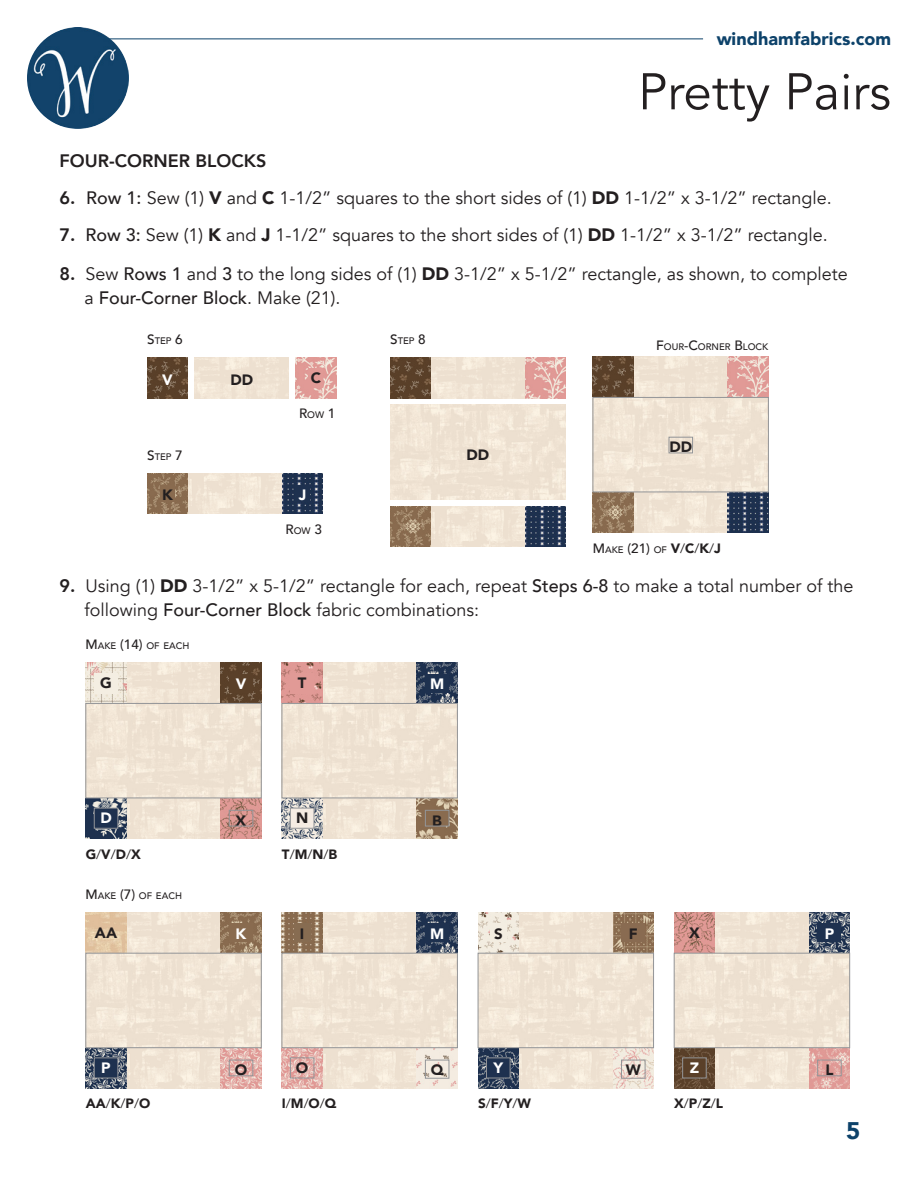
<style>
.page{position:relative;width:918px;height:1188px;background:#fff}
.page>*{position:absolute;margin:0;border:0;box-sizing:border-box;transform-origin:0 0}
.t1{font:51px "Avenir";color:#231f20}
.t2{font:900 24px "Avenir";color:#0d426a}
.t3{font:18px/24px "Avenir";color:#231f20}
.t4{font:900 18px "Avenir";color:#0d426a}
.t5{font:800 18px "Avenir";color:#231f20}
.t6{font:900 15px "Avenir";color:#231f20}
.t7{font:900 15px "Avenir";color:#fff}
.t8{font:900 13.5px "Avenir";color:#231f20}
.t9{font:500 13.5px "Avenir";color:#231f20}
.t10{font:500 9.45px "Avenir";color:#231f20}
.s1{font-weight:800}
.s2{font-weight:500}
.s3{font-weight:900}
.s4{font-size:13.5px}
.s5{font-size:9.45px}
.s6{font-weight:400}
</style>
<div class="page">
<img style="left:27px;top:27px;width:102px;height:102px;border-radius:51px">
<hr style="left:109px;top:39px;width:594px;height:1px;background:#0d426a">
<img style="left:147px;top:358px;width:41px;height:40px">
<img style="left:296px;top:358px;width:40px;height:40px">
<div style="left:309px;top:368px;width:14px;height:20px;background:#e19a96"></div>
<img style="left:194px;top:358px;width:95px;height:40px">
<img style="left:147px;top:473px;width:176px;height:41px">
<div style="left:295px;top:485px;width:15px;height:16px;background:#1e314f"></div>
<div style="left:160px;top:485px;width:15px;height:16px;background:#896b4f"></div>
<img style="left:390px;top:358px;width:176px;height:40px">
<img style="left:390px;top:506px;width:176px;height:41px">
<img style="left:390px;top:405px;width:176px;height:94px">
<img style="left:593px;top:357px;width:175px;height:175px">
<div style="left:593px;top:397px;width:176px;height:95px;border:1px solid #939598"></div>
<div style="left:669px;top:437px;width:24px;height:16px;border:1px solid #939598"></div>
<img style="left:86px;top:663px;width:175px;height:175px">
<div style="left:86px;top:703px;width:175px;height:95px;border:1px solid #939598"></div>
<div style="left:229px;top:810px;width:24px;height:16px;border:1px solid #939598"></div>
<div style="left:94px;top:808px;width:24px;height:20px;background:#1e314f"></div>
<div style="left:94px;top:808px;width:24px;height:20px;border:1px solid #939598"></div>
<div style="left:229px;top:674px;width:24px;height:19px;background:#5a4029"></div>
<div style="left:94px;top:673px;width:24px;height:20px;background:#f4eee2"></div>
<img style="left:282px;top:663px;width:175px;height:175px">
<div style="left:282px;top:703px;width:176px;height:95px;border:1px solid #939598"></div>
<div style="left:425px;top:810px;width:24px;height:16px;background:#896b4f"></div>
<div style="left:425px;top:810px;width:24px;height:16px;border:1px solid #939598"></div>
<div style="left:290px;top:808px;width:24px;height:20px;background:#f5ece3"></div>
<div style="left:290px;top:808px;width:24px;height:20px;border:1px solid #939598"></div>
<div style="left:425px;top:674px;width:24px;height:19px;background:#1e314f"></div>
<div style="left:290px;top:673px;width:24px;height:20px;background:#e19a96"></div>
<img style="left:86px;top:913px;width:175px;height:175px">
<div style="left:86px;top:953px;width:175px;height:95px;border:1px solid #939598"></div>
<div style="left:229px;top:1060px;width:24px;height:16px;border:1px solid #939598"></div>
<div style="left:94px;top:1058px;width:24px;height:20px;background:#1e314f"></div>
<div style="left:94px;top:1058px;width:24px;height:20px;border:1px solid #939598"></div>
<div style="left:229px;top:924px;width:24px;height:18px;background:#896b4f"></div>
<img style="left:674px;top:913px;width:176px;height:175px">
<div style="left:674px;top:953px;width:176px;height:95px;border:1px solid #939598"></div>
<div style="left:817px;top:1060px;width:24px;height:16px;border:1px solid #939598"></div>
<div style="left:683px;top:1058px;width:23px;height:20px;background:#5a4029"></div>
<div style="left:682px;top:1058px;width:24px;height:20px;border:1px solid #939598"></div>
<div style="left:818px;top:924px;width:23px;height:18px;background:#1e314f"></div>
<img style="left:282px;top:913px;width:175px;height:175px">
<div style="left:282px;top:953px;width:176px;height:95px;border:1px solid #939598"></div>
<div style="left:425px;top:1060px;width:24px;height:18px;border:1px solid #939598"></div>
<div style="left:290px;top:1058px;width:24px;height:20px;border:1px solid #939598"></div>
<div style="left:425px;top:924px;width:24px;height:18px;background:#1e314f"></div>
<div style="left:294px;top:924px;width:16px;height:18px;background:#876c51"></div>
<img style="left:478px;top:913px;width:176px;height:175px">
<div style="left:478px;top:953px;width:176px;height:95px;border:1px solid #939598"></div>
<div style="left:621px;top:1060px;width:24px;height:18px;border:1px solid #939598"></div>
<div style="left:487px;top:1058px;width:23px;height:20px;background:#1e314f"></div>
<div style="left:622px;top:924px;width:23px;height:18px;background:#896b51"></div>
<div style="left:490px;top:924px;width:16px;height:18px;background:#f3ede1"></div>
<p class="t4" style="left:717px;top:23px;width:176px">windhamfabrics.com</p>
<h1 class="t1" style="left:638px;top:61px;width:254px">Pretty Pairs</h1>
<p class="t5" style="left:59px;top:147px;width:208px">FOUR-CORNER BLOCKS</p>
<p class="t3" style="left:59px;top:186px;width:774px"><span class="s1">6.</span> <span class="s2">Row 1:</span> Sew (1) <span class="s3">V</span> and <span class="s3">C</span> 1-1/2” squares to the short sides of (1) <span class="s3">DD</span> 1-1/2” x 3-1/2” rectangle.</p>
<p class="t3" style="left:59px;top:223px;width:770px"><span class="s1">7.</span> <span class="s2">Row 3:</span> Sew (1) <span class="s3">K</span> and <span class="s3">J</span> 1-1/2” squares to the short sides of (1) <span class="s3">DD</span> 1-1/2” x 3-1/2” rectangle.</p>
<p class="t3" style="left:84px;top:262px;width:765px;text-indent:-25px"><span class="s1">8.</span> Sew <span class="s2">Rows 1</span> and <span class="s2">3</span> to the long sides of (1) <span class="s3">DD</span> 3-1/2” x 5-1/2” rectangle, as shown, to complete a <span class="s2">Four-Corner Block</span>. Make (21).</p>
<p class="t10" style="left:147px;top:333px;width:37px"><span class="s4">S</span>TEP <span class="s4">6</span></p>
<p class="t7" style="left:162px;top:367px;width:12px">V</p>
<p class="t6" style="left:230px;top:367px;width:24px">DD</p>
<p class="t6" style="left:311px;top:365px;width:12px">C</p>
<p class="t10" style="left:147px;top:448px;width:37px"><span class="s4">S</span>TEP <span class="s4">7</span></p>
<p class="t9" style="left:299px;top:402px;width:38px">R<span class="s5">OW</span> 1</p>
<p class="t6" style="left:162px;top:482px;width:12px">K</p>
<p class="t7" style="left:299px;top:482px;width:9px">J</p>
<p class="t9" style="left:286px;top:517px;width:38px">R<span class="s5">OW</span> 3</p>
<p class="t10" style="left:390px;top:333px;width:37px"><span class="s4">S</span>TEP <span class="s4">8</span></p>
<p class="t6" style="left:467px;top:442px;width:24px">DD</p>
<p class="t10" style="left:656px;top:339px;width:114px"><span class="s4">F</span>OUR<span class="s4">-C</span>ORNER <span class="s4">B</span> LOCK</p>
<p class="t6" style="left:669px;top:434px;width:24px">DD</p>
<p class="t9" style="left:593px;top:536px;width:129px">M <span class="s5">AKE</span> (21) <span class="s5">OF</span> <span class="s3">V</span><span class="s6">/</span><span class="s3">C</span><span class="s6">/</span><span class="s3">K</span><span class="s6">/</span><span class="s3">J</span></p>
<p class="t3" style="left:84px;top:574px;width:771px;text-indent:-25px"><span class="s1">9.</span> Using (1) <span class="s3">DD</span> 3-1/2” x 5-1/2” rectangle for each, repeat <span class="s2">Steps 6-8</span> to make a total number of the following <span class="s2">Four-Corner Block</span> fabric combinations:</p>
<p class="t10" style="left:86px;top:638px;width:105px"><span class="s4">M</span>AKE <span class="s4">(14)</span> OF EACH</p>
<p class="t6" style="left:100px;top:670px;width:13px">G</p>
<p class="t7" style="left:236px;top:671px;width:12px">V</p>
<p class="t6" style="left:298px;top:670px;width:10px">T</p>
<p class="t7" style="left:430px;top:671px;width:16px">M</p>
<p class="t7" style="left:100px;top:805px;width:13px">D</p>
<p class="t6" style="left:236px;top:807px;width:12px">X</p>
<p class="t6" style="left:296px;top:805px;width:14px">N</p>
<p class="t6" style="left:432px;top:807px;width:11px">B</p>
<p class="t8" style="left:86px;top:842px;width:56px">G<span class="s6">/</span>V<span class="s6">/</span>D<span class="s6">/</span>X</p>
<p class="t8" style="left:282px;top:842px;width:57px">T<span class="s6">/</span>M<span class="s6">/</span>N<span class="s6">/</span>B</p>
<p class="t10" style="left:86px;top:888px;width:98px"><span class="s4">M</span>AKE <span class="s4">(7)</span> OF EACH</p>
<p class="t6" style="left:95px;top:920px;width:24px">AA</p>
<p class="t7" style="left:236px;top:921px;width:12px">K</p>
<p class="t6" style="left:300px;top:921px;width:6px">I</p>
<p class="t7" style="left:430px;top:921px;width:16px">M</p>
<p class="t6" style="left:494px;top:921px;width:10px">S</p>
<p class="t6" style="left:629px;top:921px;width:10px">F</p>
<p class="t6" style="left:689px;top:920px;width:12px">X</p>
<p class="t7" style="left:825px;top:921px;width:11px">P</p>
<p class="t7" style="left:101px;top:1055px;width:11px">P</p>
<p class="t6" style="left:235px;top:1057px;width:14px">O</p>
<p class="t8" style="left:86px;top:1092px;width:65px">AA<span class="s6">/</span>K<span class="s6">/</span>P<span class="s6">/</span>O</p>
<p class="t6" style="left:296px;top:1055px;width:14px">O</p>
<p class="t6" style="left:431px;top:1057px;width:14px">Q</p>
<p class="t8" style="left:282px;top:1092px;width:56px">I<span class="s6">/</span>M<span class="s6">/</span>O<span class="s6">/</span>Q</p>
<p class="t7" style="left:493px;top:1055px;width:11px">Y</p>
<p class="t6" style="left:626px;top:1057px;width:16px">W</p>
<p class="t8" style="left:478px;top:1092px;width:54px">S<span class="s6">/</span>F<span class="s6">/</span>Y<span class="s6">/</span>W</p>
<p class="t7" style="left:690px;top:1055px;width:11px">Z</p>
<p class="t6" style="left:825px;top:1057px;width:10px">L</p>
<p class="t8" style="left:674px;top:1092px;width:49px">X<span class="s6">/</span>P<span class="s6">/</span>Z<span class="s6">/</span>L</p>
<h2 class="t2" style="left:846px;top:1110px;width:16px">5</h2>
</div>
